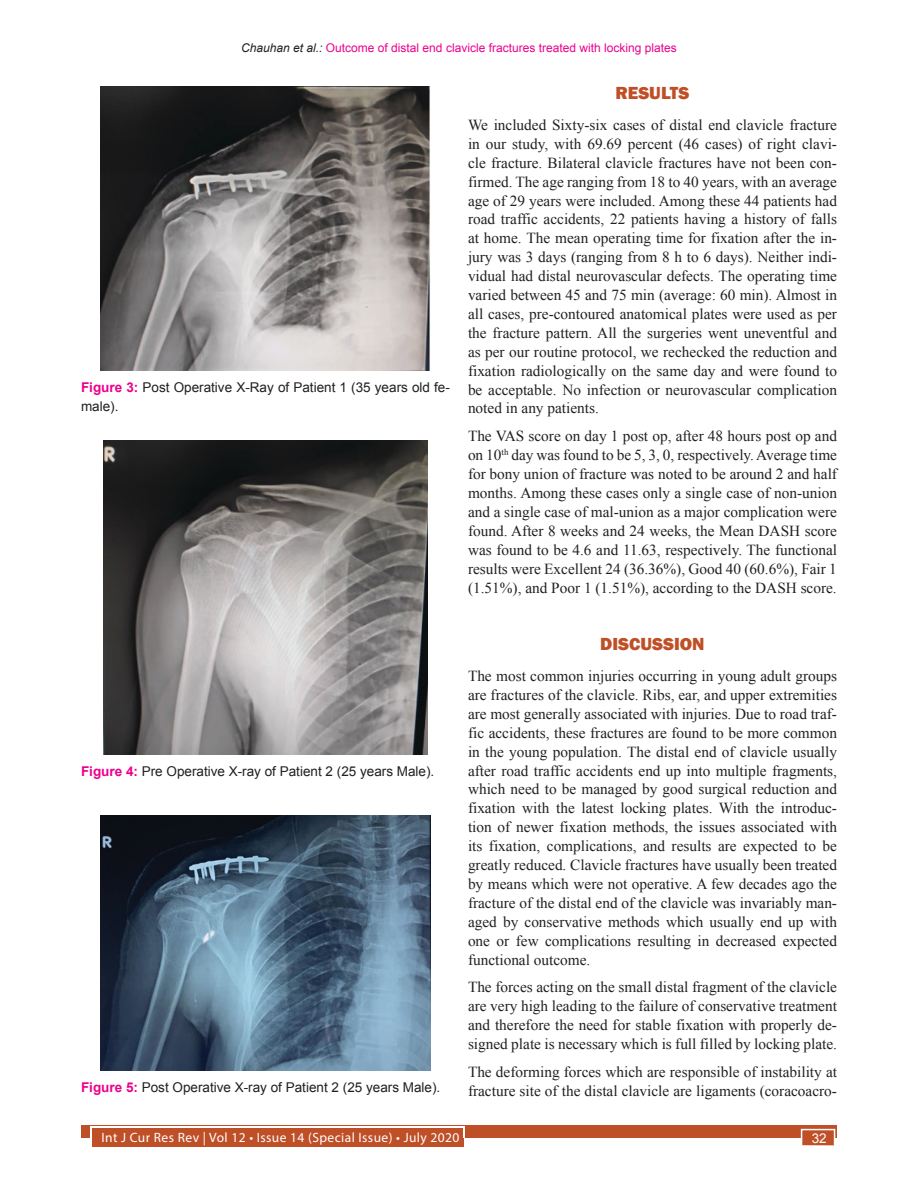
<style>
.page{position:relative;width:918px;height:1188px;background:#fff}
.page>*{position:absolute;margin:0;border:0;box-sizing:border-box;transform-origin:0 0}
.Head_1{font:800 18px "Franklin Gothic";color:#bf4f27}
.Text{font:15.3px/18.9px "Times New Roman";color:#231f20;text-align:justify}
.Figure_caption{font:13.5px/18.9px "Arial";color:#231f20}
.t1{font:13.5px "Myriad Pro";letter-spacing:.03em;color:#fff}
.t2{font:13.5px "Arial";color:#fff}
.t3{font:12px "Arial";color:#ec008c}
.s1{font-style:italic;color:#231f20}
.s2{font-weight:700;color:#ec008c}
</style>
<div class="page">
<div style="left:81px;top:1125px;width:756px;height:13px;background:#bf4f27"></div>
<div style="left:92px;top:1128px;width:371px;height:19px;background:#bf4f27"></div>
<hr style="left:91px;top:1127px;width:372px;height:1px;background:#fff">
<svg style="left:463px;top:1127px;width:2px;height:11px"></svg>
<div style="left:801px;top:1129px;width:34px;height:17px;background:#bf4f27;border:2px solid #fff"></div>
<img style="left:101px;top:86px;width:329px;height:284px">
<img style="left:103px;top:441px;width:325px;height:313px">
<img style="left:100px;top:815px;width:331px;height:256px">
<p class="t3" style="left:241px;top:40px;width:437px"><span class="s1">Chauhan et al.:</span> Outcome of distal end clavicle fractures treated with locking plates</p>
<p class="Figure_caption" style="left:81px;top:378px;width:370px"><span class="s2">Figure 3:</span> Post Operative X-Ray of Patient 1 (35 years old fe&shy;male).</p>
<p class="Figure_caption" style="left:81px;top:762px;width:355px"><span class="s2">Figure 4:</span> Pre Operative X-ray of Patient 2 (25 years Male).</p>
<p class="Figure_caption" style="left:81px;top:1078px;width:361px"><span class="s2">Figure 5:</span> Post Operative X-ray of Patient 2 (25 years Male).</p>
<p class="Head_1" style="left:615px;top:81px;width:76px">RESULTS</p>
<p class="Text" style="left:468px;top:115px;width:371px">We included Sixty-six cases of distal end clavicle fracture in our study, with 69.69 percent (46 cases) of right clavi&shy;cle fracture. Bilateral clavicle fractures have not been con&shy;firmed. The age ranging from 18 to 40 years, with an average age of 29 years were included. Among these 44 patients had road traffic accidents, 22 patients having a history of falls at home. The mean operating time for fixation after the in&shy;jury was 3 days (ranging from 8 h to 6 days). Neither indi&shy;vidual had distal neurovascular defects. The operating time varied between 45 and 75 min (average: 60 min). Almost in all cases, pre-contoured anatomical plates were used as per the fracture pattern. All the surgeries went uneventful and as per our routine protocol, we rechecked the reduction and fixation radiologically on the same day and were found to be acceptable. No infection or neurovascular complication noted in any patients.</p>
<p class="Text" style="left:468px;top:426px;width:371px">The VAS score on day 1 post op, after 48 hours post op and on 10<sup>th</sup> day was found to be 5, 3, 0, respectively. Average time for bony union of fracture was noted to be around 2 and half months. Among these cases only a single case of non-union and a single case of mal-union as a major complication were found. After 8 weeks and 24 weeks, the Mean DASH score was found to be 4.6 and 11.63, respectively. The functional results were Excellent 24 (36.36%), Good 40 (60.6%), Fair 1 (1.51%), and Poor 1 (1.51%), according to the DASH score.</p>
<p class="Head_1" style="left:600px;top:632px;width:106px">DISCUSSION</p>
<p class="Text" style="left:468px;top:666px;width:371px">The most common injuries occurring in young adult groups are fractures of the clavicle. Ribs, ear, and upper extremities are most generally associated with injuries. Due to road traf&shy;fic accidents, these fractures are found to be more common in the young population. The distal end of clavicle usually after road traffic accidents end up into multiple fragments, which need to be managed by good surgical reduction and fixation with the latest locking plates. With the introduc&shy;tion of newer fixation methods, the issues associated with its fixation, complications, and results are expected to be greatly reduced. Clavicle fractures have usually been treated by means which were not operative. A few decades ago the fracture of the distal end of the clavicle was invariably man&shy;aged by conservative methods which usually end up with one or few complications resulting in decreased expected functional outcome.</p>
<p class="Text" style="left:468px;top:978px;width:371px">The forces acting on the small distal fragment of the clavicle are very high leading to the failure of conservative treatment and therefore the need for stable fixation with properly de&shy;signed plate is necessary which is full filled by locking plate.</p>
<p class="Text" style="left:468px;top:1062px;width:371px">The deforming forces which are responsible of instability at fracture site of the distal clavicle are ligaments (coracoacro-</p>
<p class="t1" style="left:101px;top:1129px;width:359px">Int J Cur Res Rev | Vol 12 • Issue 14 (Special Issue) • July 2020</p>
<p class="t2" style="left:812px;top:1130px;width:16px">32</p>
</div>
